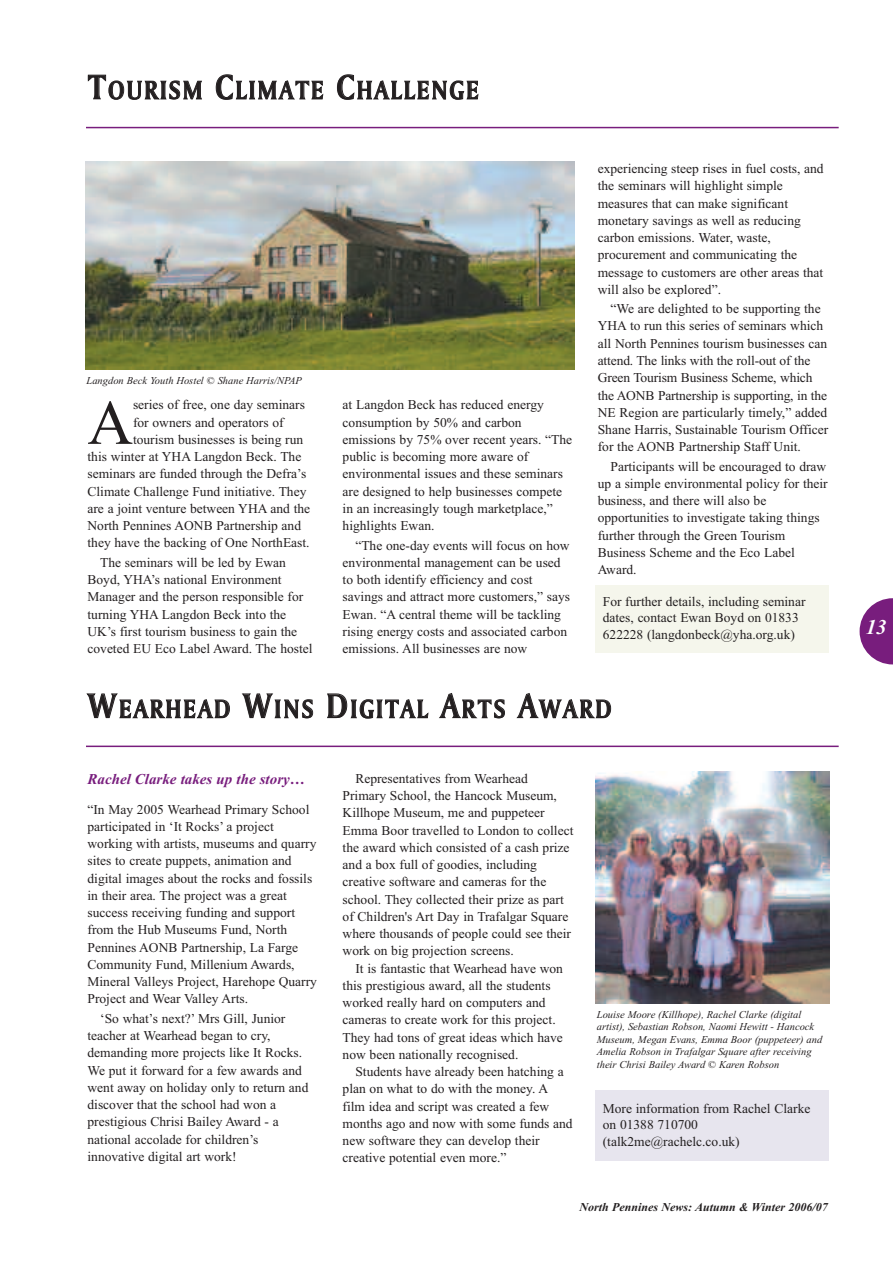
<style>
.page{position:relative;width:893px;height:1263px;background:#fff}
.page>*{position:absolute;margin:0;border:0;box-sizing:border-box;transform-origin:0 0}
.t1{font:63.3px "Times New Roman";color:#231f20}
.t2{font:27px "Amerigo BT Bold A";letter-spacing:.095em;color:#231f20;scale:.9 1}
.t3{font:italic 700 21px "Times New Roman";color:#fff}
.t4{font:italic 700 15px "Times New Roman";color:#781d7d}
.t5{font:13.5px/17.2px "Times New Roman";color:#231f20}
.t6{font:italic 700 12px "Times New Roman";color:#231f20}
.t7{font:italic 10.5px/12.6px "Times New Roman";color:#231f20}
.s1{font-size:36px}
</style>
<div class="page">
<svg style="left:860px;top:598px;width:33px;height:66px"></svg>
<hr style="left:86px;top:127px;width:753px;height:1px;background:#781d7d">
<div style="left:595px;top:585px;width:234px;height:68px;background:#f5f6ec"></div>
<img style="left:85px;top:162px;width:489px;height:208px">
<hr style="left:86px;top:745px;width:753px;height:2px;background:#781d7d">
<div style="left:595px;top:1091px;width:234px;height:70px;background:#e7e5ee"></div>
<img style="left:595px;top:772px;width:234px;height:231px">
<p class="t2" style="left:88px;top:74px;width:436px"><span class="s1">T</span>OURISM <span class="s1">C</span>LIMATE <span class="s1">C</span>HALLENGE</p>
<p class="t7" style="left:87px;top:375px;width:217px">Langdon Beck Youth Hostel © Shane Harris/NPAP</p>
<p class="t1" style="left:87px;top:385px;width:47px">A</p>
<p class="t5" style="left:133px;top:396px;width:173px">series of free, one day seminars</p>
<p class="t5" style="left:133px;top:413px;width:152px">for owners and operators of</p>
<p class="t5" style="left:133px;top:431px;width:172px">tourism businesses is being run</p>
<p class="t5" style="left:87px;top:448px;width:215px">this winter at YHA Langdon Beck. The</p>
<p class="t5" style="left:87px;top:465px;width:220px">seminars are funded through the Defra’s</p>
<p class="t5" style="left:87px;top:482px;width:220px">Climate Challenge Fund initiative. They</p>
<p class="t5" style="left:87px;top:500px;width:224px">are a joint venture between YHA and the</p>
<p class="t5" style="left:87px;top:517px;width:215px">North Pennines AONB Partnership and</p>
<p class="t5" style="left:87px;top:534px;width:224px">they have the backing of One NorthEast.</p>
<p class="t5" style="left:87px;top:553px;width:227px;text-indent:13px">The seminars will be led by Ewan Boyd, YHA’s national Environment Manager and the person responsible for turning YHA Langdon Beck into the UK’s first tourism business to gain the coveted EU Eco Label Award. The hostel</p>
<p class="t5" style="left:343px;top:396px;width:231px">at Langdon Beck has reduced energy consumption by 50% and carbon emissions by 75% over recent years. “The public is becoming more aware of environmental issues and these seminars are designed to help businesses compete in an increasingly tough marketplace,” highlights Ewan.</p>
<p class="t5" style="left:343px;top:536px;width:229px;text-indent:13px">“The one-day events will focus on how environmental management can be used to both identify efficiency and cost savings and attract more customers,” says Ewan. “A central theme will be tackling rising energy costs and associated carbon emissions. All businesses are now</p>
<p class="t5" style="left:598px;top:160px;width:227px">experiencing steep rises in fuel costs, and the seminars will highlight simple measures that can make significant monetary savings as well as reducing carbon emissions. Water, waste, procurement and communicating the message to customers are other areas that will also be explored”.</p>
<p class="t5" style="left:598px;top:300px;width:232px;text-indent:13px">“We are delighted to be supporting the YHA to run this series of seminars which all North Pennines tourism businesses can attend. The links with the roll-out of the Green Tourism Business Scheme, which the AONB Partnership is supporting, in the NE Region are particularly timely,” added Shane Harris, Sustainable Tourism Officer for the AONB Partnership Staff Unit.</p>
<p class="t5" style="left:598px;top:457px;width:231px;text-indent:13px">Participants will be encouraged to draw up a simple environmental policy for their business, and there will also be opportunities to investigate taking things further through the Green Tourism Business Scheme and the Eco Label Award.</p>
<p class="t5" style="left:603px;top:593px;width:204px;line-height:16.5px">For further details, including seminar dates, contact Ewan Boyd on 01833<br>622228 (langdonbeck@yha.org.uk)</p>
<p class="t2" style="left:88px;top:693px;width:583px"><span class="s1">W</span>EARHEAD <span class="s1">W</span>INS <span class="s1">D</span>IGITAL <span class="s1">A</span>RTS <span class="s1">A</span>WARD</p>
<p class="t4" style="left:87px;top:770px;width:219px">Rachel Clarke takes up the story…</p>
<p class="t5" style="left:87px;top:800px;width:231px">“In May 2005 Wearhead Primary School participated in ‘It Rocks’ a project working with artists, museums and quarry sites to create puppets, animation and digital images about the rocks and fossils in their area. The project was a great success receiving funding and support from the Hub Museums Fund, North Pennines AONB Partnership, La Farge Community Fund, Millenium Awards, Mineral Valleys Project, Harehope Quarry Project and Wear Valley Arts.</p>
<p class="t5" style="left:87px;top:1009px;width:222px;text-indent:13px">‘So what’s next?’ Mrs Gill, Junior teacher at Wearhead began to cry, demanding more projects like It Rocks.<br>We put it forward for a few awards and went away on holiday only to return and discover that the school had won a prestigious Chrisi Bailey Award - a national accolade for children’s innovative digital art work!</p>
<p class="t5" style="left:355px;top:769px;width:174px">Representatives from Wearhead</p>
<p class="t5" style="left:343px;top:787px;width:216px">Primary School, the Hancock Museum,</p>
<p class="t5" style="left:343px;top:804px;width:203px">Killhope Museum, me and puppeteer</p>
<p class="t5" style="left:343px;top:821px;width:232px">Emma Boor travelled to London to collect</p>
<p class="t5" style="left:343px;top:838px;width:228px">the award which consisted of a cash prize</p>
<p class="t5" style="left:343px;top:856px;width:196px">and a box full of goodies, including</p>
<p class="t5" style="left:343px;top:873px;width:205px">creative software and cameras for the</p>
<p class="t5" style="left:343px;top:890px;width:223px">school. They collected their prize as part</p>
<p class="t5" style="left:343px;top:907px;width:227px">of Children's Art Day in Trafalgar Square</p>
<p class="t5" style="left:343px;top:925px;width:230px">where thousands of people could see their</p>
<p class="t5" style="left:343px;top:942px;width:173px">work on big projection screens.</p>
<p class="t5" style="left:355px;top:959px;width:209px">It is fantastic that Wearhead have won</p>
<p class="t5" style="left:343px;top:976px;width:209px">this prestigious award, all the students</p>
<p class="t5" style="left:343px;top:994px;width:205px">worked really hard on computers and</p>
<p class="t5" style="left:343px;top:1011px;width:215px">cameras to create work for this project.</p>
<p class="t5" style="left:343px;top:1028px;width:222px">They had tons of great ideas which have</p>
<p class="t5" style="left:343px;top:1045px;width:177px">now been nationally recognised.</p>
<p class="t5" style="left:355px;top:1063px;width:210px">Students have already been hatching a</p>
<p class="t5" style="left:343px;top:1080px;width:207px">plan on what to do with the money. A</p>
<p class="t5" style="left:343px;top:1097px;width:208px">film idea and script was created a few</p>
<p class="t5" style="left:343px;top:1114px;width:231px">months ago and now with some funds and</p>
<p class="t5" style="left:343px;top:1132px;width:199px">new software they can develop their</p>
<p class="t5" style="left:343px;top:1149px;width:165px">creative potential even more.”</p>
<p class="t7" style="left:597px;top:1008px;width:227px">Louise Moore (Killhope), Rachel Clarke (digital artist), Sebastian Robson, Naomi Hewitt - Hancock Museum, Megan Evans, Emma Boor (puppeteer) and Amelia Robson in Trafalgar Square after receiving their Chrisi Bailey Award © Karen Robson</p>
<p class="t5" style="left:603px;top:1100px;width:209px;line-height:16.5px">More information from Rachel Clarke on 01388 710700 (talk2me@rachelc.co.uk)</p>
<p class="t6" style="left:580px;top:1200px;width:250px">North Pennines News: Autumn &amp; Winter 2006/07</p>
<p class="t3" style="left:866px;top:615px;width:22px">13</p>
</div>
